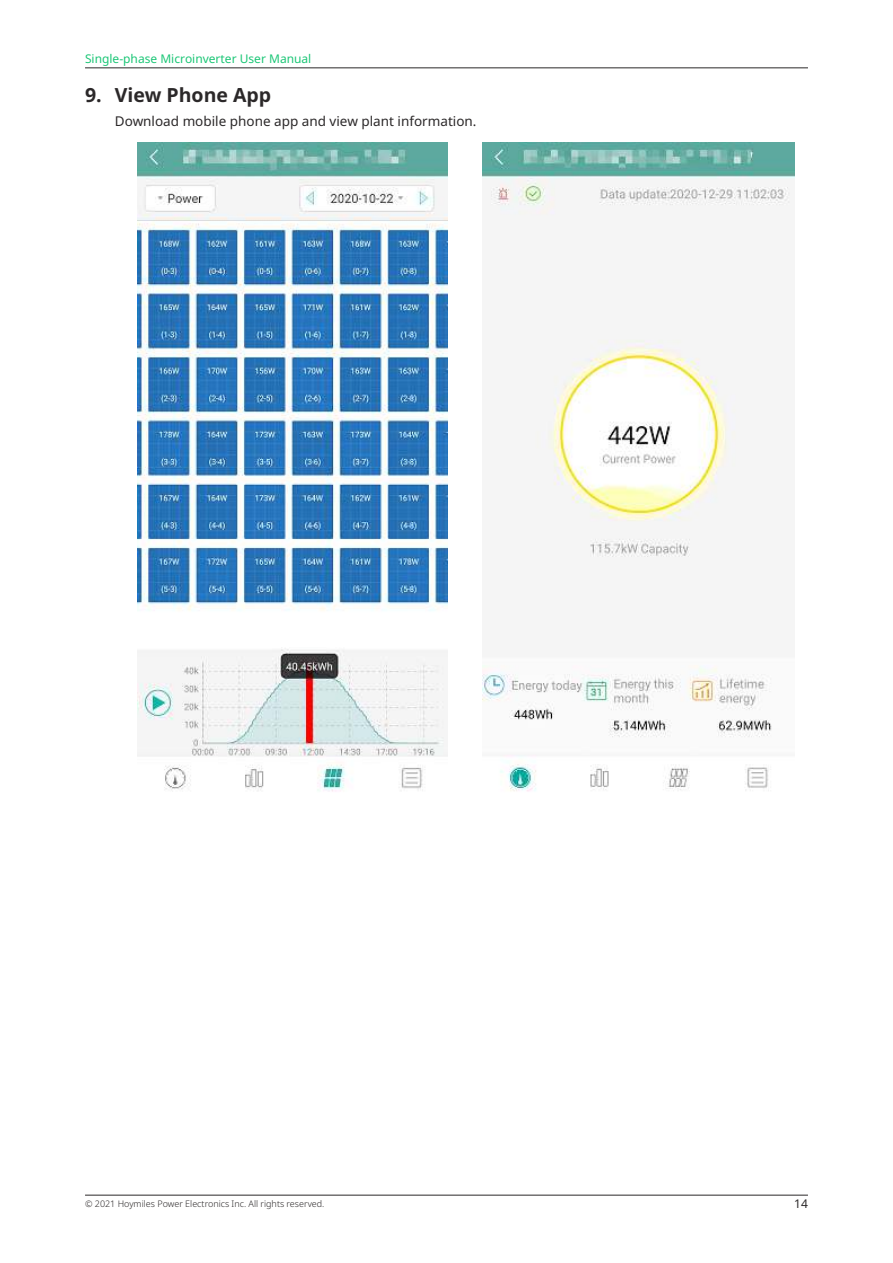
<style>
.page{position:relative;width:893px;height:1263px;background:#fff}
.page>*{position:absolute;margin:0;border:0;box-sizing:border-box;transform-origin:0 0}
.t1{font:700 19.5px "Noto Sans";color:#2b2829}
.t2{font:13.5px "Noto Sans";color:#2b2829}
.t3{font:12px "Noto Sans";color:#1bc676}
.t4{font:12px "Noto Sans";color:#2b2829}
.t5{font:300 9px "Noto Sans";color:#2b2829}
</style>
<div class="page">
<hr style="left:85px;top:1195px;width:723px;height:1px;background:#2b2829">
<hr style="left:85px;top:68px;width:723px;height:1px;background:#2b2829">
<img style="left:137px;top:143px;width:311px;height:649px">
<img style="left:482px;top:143px;width:312px;height:649px">
<h3 class="t3" style="left:85px;top:54px;width:228px">Single-phase Microinverter User Manual</h3>
<h1 class="t1" style="left:85px;top:87px;width:188px">9. View Phone App</h1>
<h2 class="t2" style="left:115px;top:116px;width:363px">Download mobile phone app and view plant information.</h2>
<p class="t5" style="left:85px;top:1200px;width:241px">© 2021 Hoymiles Power Electronics Inc. All rights reserved.</p>
<h3 class="t4" style="left:794px;top:1199px;width:15px">14</h3>
</div>
